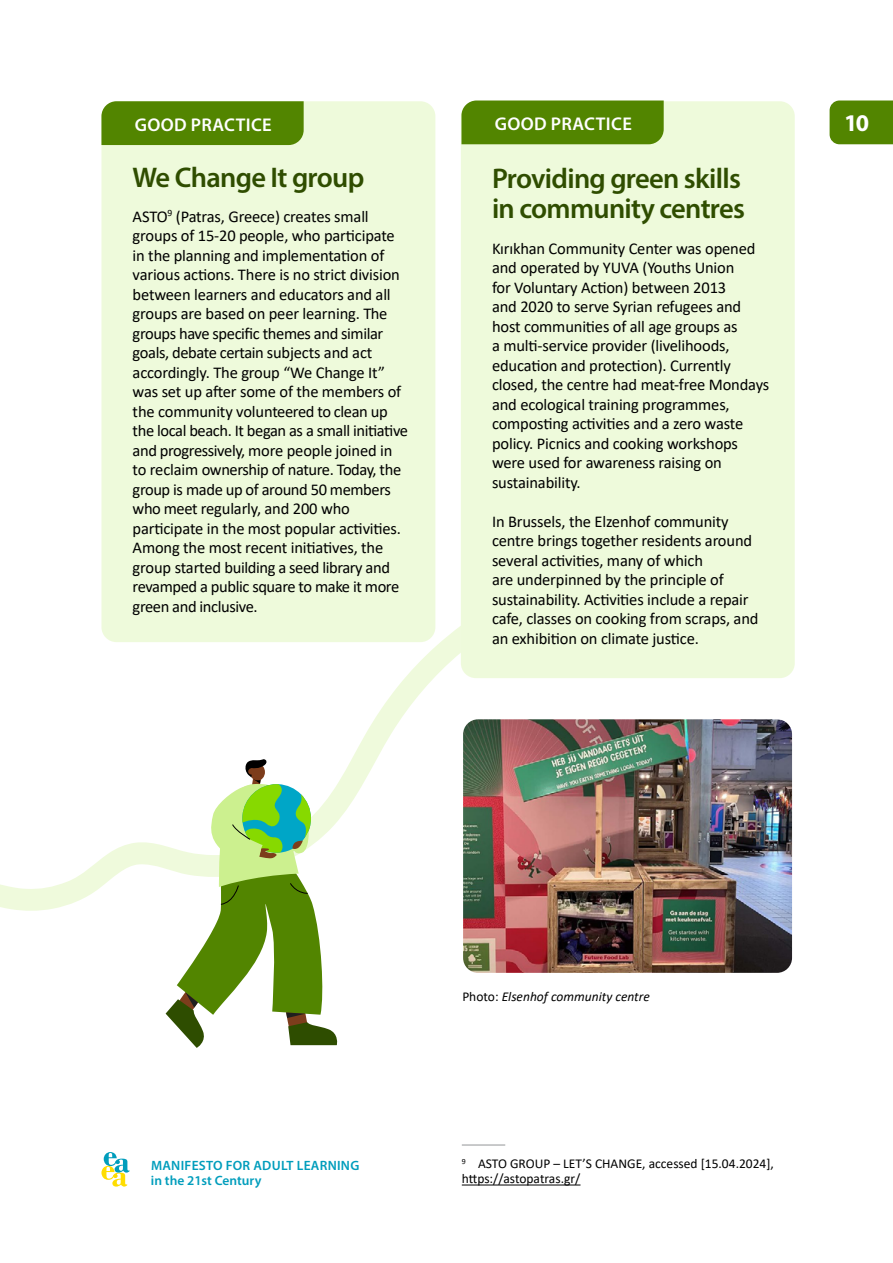
<style>
.page{position:relative;width:893px;height:1263px;background:#fff}
.page>*{position:absolute;margin:0;border:0;box-sizing:border-box;transform-origin:0 0}
.t1{font:600 28.5px/30px "Myriad Pro";letter-spacing:-.025em;color:#2f4d00}
.t2{font:700 24px "Myriad Pro";color:#fff}
.t3{font:600 18.45px "Myriad Pro";letter-spacing:.02em;color:#fff}
.t4{font:16.5px/19.5px "Calibri";letter-spacing:-.01em;color:#000}
.t5{font:13.5px/15px "Calibri";color:#000}
.t6{font:600 13.5px/15px "Myriad Pro";letter-spacing:.02em;color:#009dbc}
.t7{font:italic 13.5px "Calibri";color:#000}
.s1{font-style:normal}
</style>
<div class="page">
<svg style="left:101px;top:1152px;width:29px;height:34px"></svg>
<svg style="left:0;top:626px;width:461px;height:388px"></svg>
<svg style="left:166px;top:758px;width:173px;height:290px"></svg>
<div style="left:461px;top:101px;width:334px;height:577px;background:#eefadb;border-radius:15px"></div>
<div style="left:101px;top:101px;width:334px;height:541px;background:#eefadb;border-radius:15px"></div>
<hr style="left:462px;top:1184px;width:118px;height:1px;background:#000">
<hr style="left:462px;top:1145px;width:43px;height:1px;background:#939598">
<div style="left:830px;top:101px;width:63px;height:43px;background:#528500"></div>
<div style="left:461px;top:101px;width:203px;height:43px;background:#528500"></div>
<div style="left:101px;top:101px;width:203px;height:44px;background:#528500"></div>
<img style="left:463px;top:719px;width:329px;height:254px">
<p class="t3" style="left:135px;top:113px;width:139px">GOOD PRACTICE</p>
<p class="t3" style="left:495px;top:112px;width:139px">GOOD PRACTICE</p>
<h2 class="t2" style="left:844px;top:107px;width:27px">10</h2>
<h1 class="t1" style="left:133px;top:162px;width:233px">We Change It group</h1>
<h1 class="t1" style="left:492px;top:162px;width:254px">Providing green skills in community centres</h1>
<p class="t4" style="left:133px;top:206px;width:277px">ASTO<sup>9</sup> (Patras, Greece) creates small groups of 15-20 people, who participate in the planning and implementation of various actions. There is no strict division between learners and educators and all groups are based on peer learning. The groups have specific themes and similar goals, debate certain subjects and act accordingly. The group “We Change It” was set up after some of the members of the community volunteered to clean up the local beach. It began as a small initiative and progressively, more people joined in to reclaim ownership of nature. Today, the group is made up of around 50 members who meet regularly, and 200 who participate in the most popular activities.<br>Among the most recent initiatives, the group started building a seed library and revamped a public square to make it more green and inclusive.</p>
<p class="t4" style="left:492px;top:238px;width:279px">Kırıkhan Community Center was opened and operated by YUVA (Youths Union<br>for Voluntary Action) between 2013<br>and 2020 to serve Syrian refugees and host communities of all age groups as<br>a multi-service provider (livelihoods, education and protection). Currently closed, the centre had meat-free Mondays and ecological training programmes, composting activities and a zero waste policy. Picnics and cooking workshops were used for awareness raising on sustainability.</p>
<p class="t4" style="left:492px;top:511px;width:268px">In Brussels, the Elzenhof community centre brings together residents around several activities, many of which<br>are underpinned by the principle of sustainability. Activities include a repair cafe, classes on cooking from scraps, and an exhibition on climate justice.</p>
<p class="t6" style="left:151px;top:1157px;width:210px">MANIFESTO FOR ADULT LEARNING in the 21st Century</p>
<p class="t7" style="left:462px;top:987px;width:189px"><span class="s1">Photo:</span> Elsenhof community centre</p>
<p class="t5" style="left:462px;top:1156px;width:314px"><sup>9</sup> ASTO GROUP – LET’S CHANGE, accessed [15.04.2024], https://astopatras.gr/</p>
</div>
